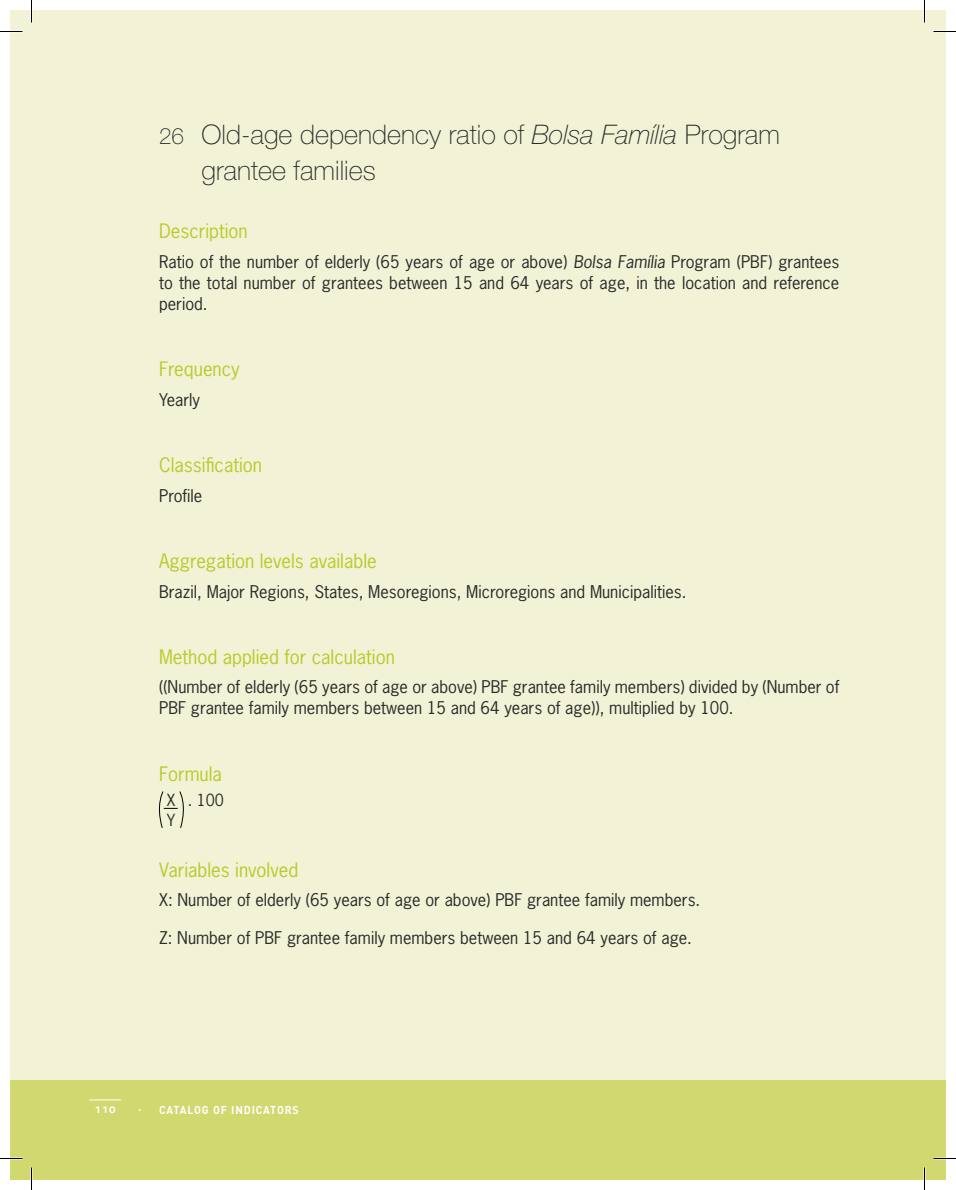
<style>
.page{position:relative;width:956px;height:1190px;background:#fff}
.page>*{position:absolute;margin:0;border:0;box-sizing:border-box;transform-origin:0 0}
.t1{font:100 27px/36px "Helvetica Neue LT Pro";color:#2a2a2a}
.t2{font:18.75px "News Gothic Std";color:#bbc92b}
.t3{font:16.5px/21px "News Gothic Std";color:#2a2a2a;text-align:justify}
.t4{font:15.75px/20.5px "News Gothic Std";color:#2a2a2a}
.t5{font:500 13.5px "Bliss Caps";color:#fff}
.t6{font:700 11.25px "DIN";letter-spacing:.08em;color:#fff;scale:.95 1}
.s1{font-size:22.5px}
.s2{font-style:italic}
</style>
<div class="page">
<div style="left:10px;top:10px;width:914px;height:1170px;background:#f2f3d6"></div>
<div style="left:10px;top:1080px;width:914px;height:100px;background:#d1d870"></div>
<hr style="left:89px;top:1099px;width:32px;height:1px;background:#fff">
<div style="left:924px;top:10px;width:22px;height:1170px;background:#f2f3d6"></div>
<div style="left:924px;top:1080px;width:22px;height:100px;background:#d1d870"></div>
<svg style="left:158px;top:791px;width:26px;height:37px"></svg>
<hr style="left:0;top:1157px;width:22px;height:2px;background:#fff">
<hr style="left:933px;top:1157px;width:23px;height:2px;background:#fff">
<hr style="left:923px;top:0;width:2px;height:22px;background:#fff">
<hr style="left:923px;top:1167px;width:2px;height:23px;background:#fff">
<svg style="left:0;top:31px;width:22px;height:1px"></svg>
<svg style="left:933px;top:31px;width:23px;height:1px"></svg>
<svg style="left:0;top:1158px;width:22px;height:1px"></svg>
<svg style="left:933px;top:1158px;width:23px;height:1px"></svg>
<svg style="left:31px;top:0;width:1px;height:22px"></svg>
<svg style="left:31px;top:1167px;width:1px;height:23px"></svg>
<svg style="left:924px;top:0;width:1px;height:22px"></svg>
<svg style="left:924px;top:1167px;width:1px;height:23px"></svg>
<h1 class="t1" style="left:202px;top:117px;width:580px;text-indent:-43px"><span class="s1">26</span> Old-age dependency ratio of <span class="s2">Bolsa Família</span> Program grantee families</h1>
<p class="t2" style="left:159px;top:219px;width:90px">Description</p>
<p class="t3" style="left:159px;top:251px;width:682px">Ratio of the number of elderly (65 years of age or above) <span class="s2">Bolsa Família</span> Program (PBF) grantees to the total number of grantees between 15 and 64 years of age, in the location and reference period.</p>
<p class="t2" style="left:159px;top:357px;width:82px">Frequency</p>
<p class="t3" style="left:159px;top:389px;width:42px">Yearly</p>
<p class="t2" style="left:159px;top:453px;width:105px">Classification</p>
<p class="t3" style="left:159px;top:485px;width:45px">Profile</p>
<p class="t2" style="left:159px;top:549px;width:219px">Aggregation levels available</p>
<p class="t3" style="left:159px;top:581px;width:529px">Brazil, Major Regions, States, Mesoregions, Microregions and Municipalities.</p>
<p class="t2" style="left:159px;top:645px;width:237px">Method applied for calculation</p>
<p class="t3" style="left:159px;top:676px;width:682px">((Number of elderly (65 years of age or above) PBF grantee family members) divided by (Number of<br>PBF grantee family members between 15 and 64 years of age)), multiplied by 100.</p>
<p class="t2" style="left:159px;top:762px;width:64px">Formula</p>
<p class="t4" style="left:167px;top:789px;width:59px">X . 100<br>Y</p>
<p class="t2" style="left:159px;top:857px;width:141px">Variables involved</p>
<p class="t3" style="left:159px;top:889px;width:543px">X: Number of elderly (65 years of age or above) PBF grantee family members.</p>
<p class="t3" style="left:159px;top:927px;width:534px">Z: Number of PBF grantee family members between 15 and 64 years of age.</p>
<p class="t5" style="left:95px;top:1101px;width:23px">110</p>
<p class="t6" style="left:139px;top:1102px;width:170px"><sup>•</sup> CATALOG OF INDICATORS</p>
</div>
